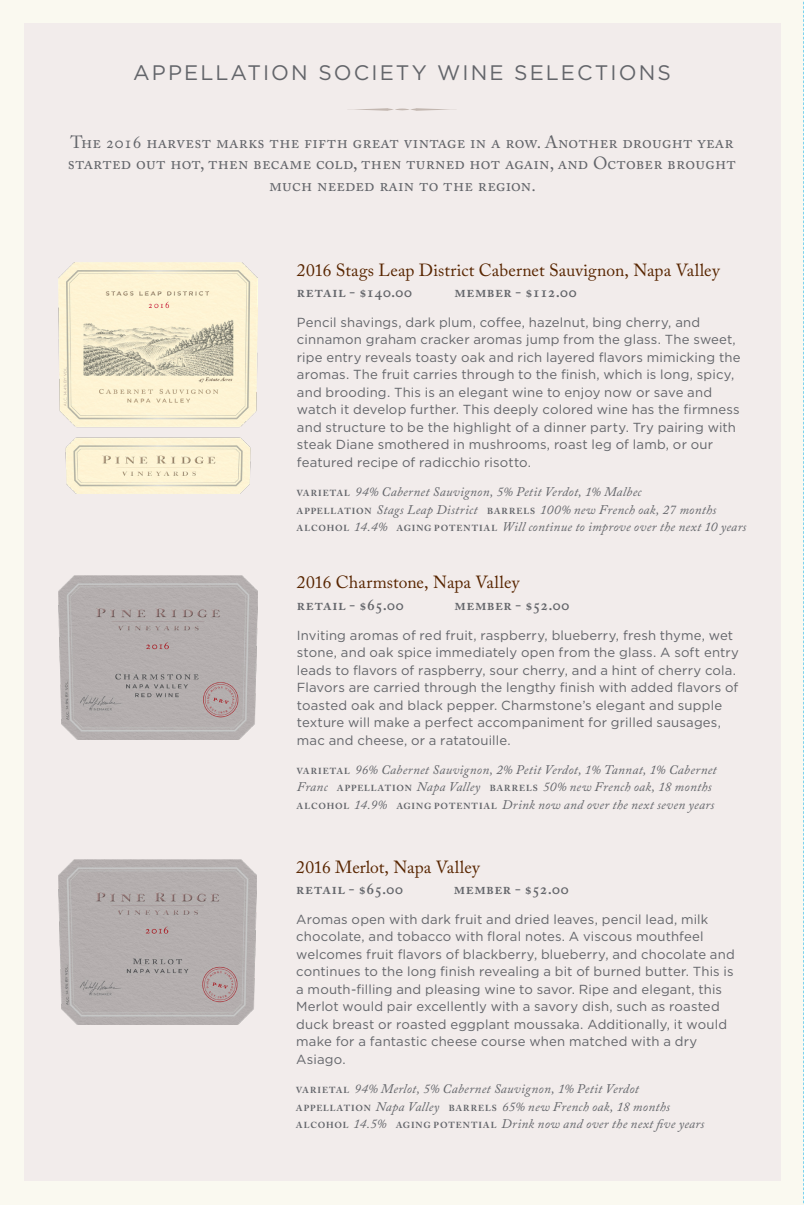
<style>
.page{position:relative;width:804px;height:1205px;background:#fff}
.page>*{position:absolute;margin:0;border:0;box-sizing:border-box;transform-origin:0 0}
.Headline-_wine_secti{font:21px "Gotham";letter-spacing:.1em;color:#63656a}
.wines-intro{font:17.5px/21px "Adobe Caslon Pro";letter-spacing:.01em;color:#63656a;text-align:center}
.wines-_varietal{font:17.5px "Adobe Caslon Pro";letter-spacing:-.005em;color:#582500}
.wines-pricing{font:600 15.75px "Adobe Caslon Pro";letter-spacing:.03em;color:#63656a}
.wines-body{font:13.12px/17.5px "Gotham";letter-spacing:.015em;color:#63656a}
.wine-Statistics{font:italic 13.12px/17.5px "Adobe Caslon Pro";letter-spacing:.025em;color:#63656a}
.s1{font-weight:700;font-style:normal;font-size:8.75px}
</style>
<div class="page">
<div style="left:0;top:0;width:803px;height:1205px;background:#faf9f0"></div>
<div style="left:24px;top:24px;width:756px;height:1157px;background:#f2eceb"></div>
<img style="left:59px;top:263px;width:198px;height:231px">
<img style="left:59px;top:575px;width:198px;height:165px">
<img style="left:58px;top:860px;width:199px;height:164px">
<svg style="left:348px;top:108px;width:108px;height:3px"></svg>
<svg style="left:803px;top:0;width:1px;height:1205px"></svg>
<p class="Headline-_wine_secti" style="left:133px;top:59px;width:539px">APPELLATION SOCIETY WINE SELECTIONS</p>
<p class="wines-intro" style="left:68px;top:132px;width:669px">The 2016 harvest marks the fifth great vintage in a row. Another drought year started out hot, then became cold, then turned hot again, and October brought much needed rain to the region.</p>
<p class="wines-_varietal" style="left:297px;top:259px;width:424px">2016 Stags Leap District Cabernet Sauvignon, Napa Valley</p>
<p class="wines-pricing" style="left:297px;top:283px;width:117px">retail - $140.00</p>
<p class="wines-pricing" style="left:454px;top:283px;width:124px">member - $112.00</p>
<p class="wines-body" style="left:297px;top:313px;width:445px">Pencil shavings, dark plum, coffee, hazelnut, bing cherry, and cinnamon graham cracker aromas jump from the glass. The sweet, ripe entry reveals toasty oak and rich layered flavors mimicking the aromas. The fruit carries through to the finish, which is long, spicy, and brooding. This is an elegant wine to enjoy now or save and watch it develop further. This deeply colored wine has the firmness and structure to be the highlight of a dinner party. Try pairing with steak Diane smothered in mushrooms, roast leg of lamb, or our featured recipe of radicchio risotto.</p>
<p class="wine-Statistics" style="left:297px;top:483px;width:346px"><span class="s1">VARIETAL</span> 94% Cabernet Sauvignon, 5% Petit Verdot, 1% Malbec</p>
<p class="wine-Statistics" style="left:297px;top:500px;width:421px"><span class="s1">APPELLATION</span> Stags Leap District <span class="s1">BARRELS</span> 100% new French oak, 27 months</p>
<p class="wine-Statistics" style="left:297px;top:518px;width:451px"><span class="s1">ALCOHOL</span> 14.4% <span class="s1">AGING POTENTIAL</span> Will continue to improve over the next 10 years</p>
<p class="wines-_varietal" style="left:297px;top:572px;width:224px">2016 Charmstone, Napa Valley</p>
<p class="wines-pricing" style="left:297px;top:596px;width:108px">retail - $65.00</p>
<p class="wines-pricing" style="left:454px;top:596px;width:116px">member - $52.00</p>
<p class="wines-body" style="left:297px;top:626px;width:443px">Inviting aromas of red fruit, raspberry, blueberry, fresh thyme, wet stone, and oak spice immediately open from the glass. A soft entry leads to flavors of raspberry, sour cherry, and a hint of cherry cola.<br>Flavors are carried through the lengthy finish with added flavors of toasted oak and black pepper. Charmstone’s elegant and supple texture will make a perfect accompaniment for grilled sausages, mac and cheese, or a ratatouille.</p>
<p class="wine-Statistics" style="left:297px;top:761px;width:421px"><span class="s1">VARIETAL</span> 96% Cabernet Sauvignon, 2% Petit Verdot, 1% Tannat, 1% Cabernet<br>Franc <span class="s1">APPELLATION</span> Napa Valley <span class="s1">BARRELS</span> 50% new French oak, 18 months</p>
<p class="wine-Statistics" style="left:297px;top:796px;width:419px"><span class="s1">ALCOHOL</span> 14.9% <span class="s1">AGING POTENTIAL</span> Drink now and over the next seven years</p>
<p class="wines-_varietal" style="left:296px;top:856px;width:185px">2016 Merlot, Napa Valley</p>
<p class="wines-pricing" style="left:296px;top:880px;width:108px">retail - $65.00</p>
<p class="wines-pricing" style="left:453px;top:880px;width:116px">member - $52.00</p>
<p class="wines-body" style="left:296px;top:910px;width:440px">Aromas open with dark fruit and dried leaves, pencil lead, milk chocolate, and tobacco with floral notes. A viscous mouthfeel welcomes fruit flavors of blackberry, blueberry, and chocolate and continues to the long finish revealing a bit of burned butter. This is a mouth-filling and pleasing wine to savor. Ripe and elegant, this Merlot would pair excellently with a savory dish, such as roasted duck breast or roasted eggplant moussaka. Additionally, it would make for a fantastic cheese course when matched with a dry Asiago.</p>
<p class="wine-Statistics" style="left:296px;top:1080px;width:344px"><span class="s1">VARIETAL</span> 94% Merlot, 5% Cabernet Sauvignon, 1% Petit Verdot</p>
<p class="wine-Statistics" style="left:296px;top:1097px;width:375px"><span class="s1">APPELLATION</span> Napa Valley <span class="s1">BARRELS</span> 65% new French oak, 18 months</p>
<p class="wine-Statistics" style="left:296px;top:1115px;width:409px"><span class="s1">ALCOHOL</span> 14.5% <span class="s1">AGING POTENTIAL</span> Drink now and over the next five years</p>
</div>
